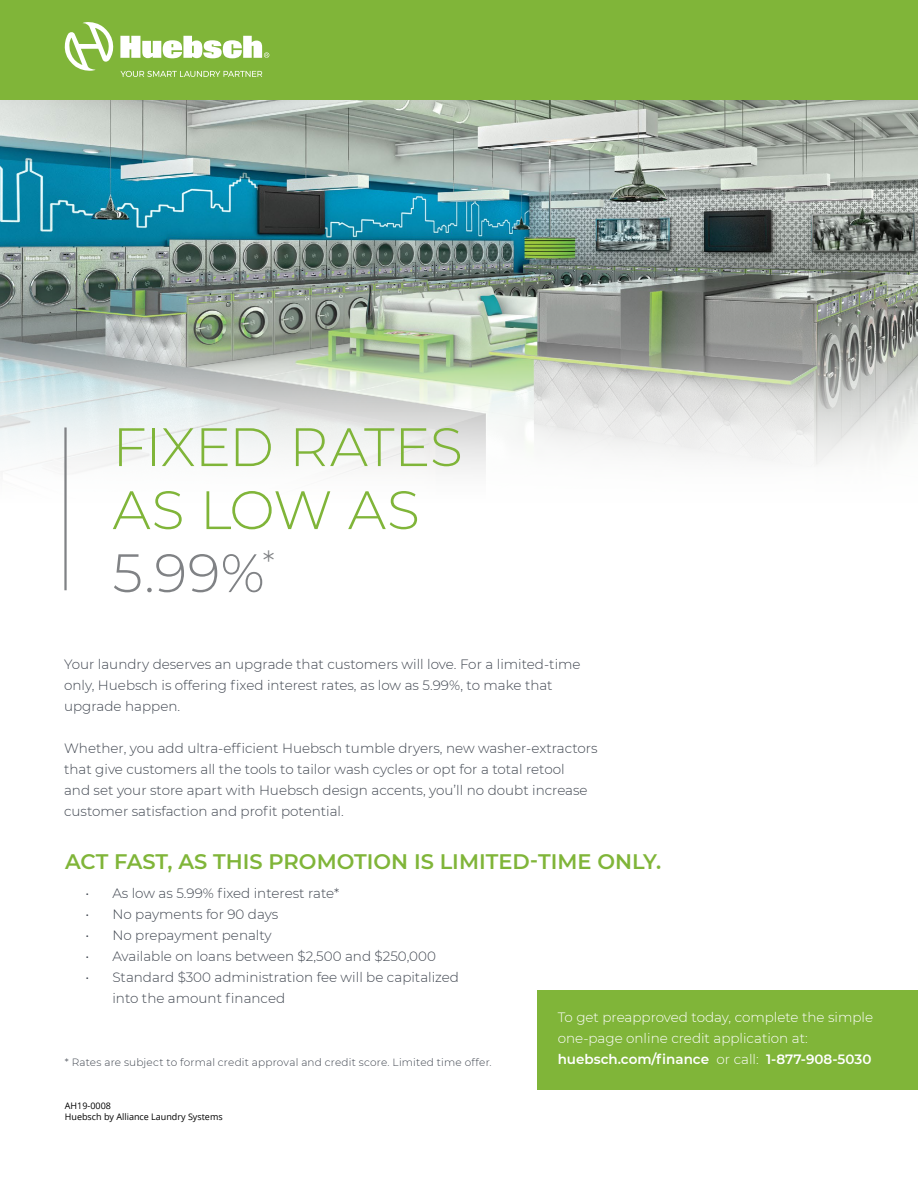
<style>
.page{position:relative;width:918px;height:1188px;background:#fff}
.page>*{position:absolute;margin:0;border:0;box-sizing:border-box;transform-origin:0 0}
.t1{font:300 54px/63px "Montserrat";letter-spacing:-.01em;color:#80b539}
.t2{font:600 21px "Montserrat";color:#80b539}
.t3{font:300 13.5px/21px "Montserrat";color:#3f454f}
.t4{font:300 13.5px/21px "Montserrat";color:#fff}
.t5{font:300 10.5px "Montserrat";letter-spacing:.015em;color:#3f454f}
.t6{font:9px/10.8px "Open Sans";color:#000}
.s1{color:#808285}
.s2{font-weight:600}
</style>
<div class="page">
<img style="left:0;top:99px;width:918px;height:376px">
<div style="left:0;top:0;width:918px;height:99px;background:#80b539"></div>
<svg style="left:65px;top:22px;width:49px;height:49px"></svg>
<svg style="left:120px;top:36px;width:149px;height:22px"></svg>
<svg style="left:120px;top:71px;width:142px;height:6px"></svg>
<hr style="left:64px;top:427px;width:3px;height:163px;background:#808285">
<div style="left:537px;top:990px;width:381px;height:99px;background:#80b539"></div>
<h1 class="t1" style="left:113px;top:414px;width:352px">FIXED RATES<br>AS LOW AS<br><span class="s1">5.99%</span><sup>*</sup></h1>
<p class="t3" style="left:64px;top:654px;width:518px">Your laundry deserves an upgrade that customers will love. For a limited-time only, Huebsch is offering fixed interest rates, as low as 5.99%, to make that upgrade happen.</p>
<p class="t3" style="left:64px;top:738px;width:535px">Whether, you add ultra-efficient Huebsch tumble dryers, new washer-extractors that give customers all the tools to tailor wash cycles or opt for a total retool<br>and set your store apart with Huebsch design accents, you’ll no doubt increase customer satisfaction and profit potential.</p>
<h2 class="t2" style="left:65px;top:847px;width:598px">ACT FAST, AS THIS PROMOTION IS LIMITED-TIME ONLY.</h2>
<p class="t3" style="left:85px;top:882px;width:255px">• As low as 5.99% fixed interest rate*</p>
<p class="t3" style="left:85px;top:903px;width:194px">• No payments for 90 days</p>
<p class="t3" style="left:85px;top:924px;width:188px">• No prepayment penalty</p>
<p class="t3" style="left:85px;top:945px;width:352px">• Available on loans between $2,500 and $250,000</p>
<p class="t3" style="left:112px;top:966px;width:348px;text-indent:-27px">• Standard $300 administration fee will be capitalized into the amount financed</p>
<p class="t5" style="left:65px;top:1055px;width:428px">* Rates are subject to formal credit approval and credit score. Limited time offer.</p>
<p class="t6" style="left:65px;top:1100px;width:159px">AH19-0008<br>Huebsch by Alliance Laundry Systems</p>
<p class="t4" style="left:558px;top:1006px;width:317px">To get preapproved today, complete the simple one-page online credit application at: <span class="s2">huebsch.com/finance</span> or call: <span class="s2">1-877-908-5030</span></p>
</div>
